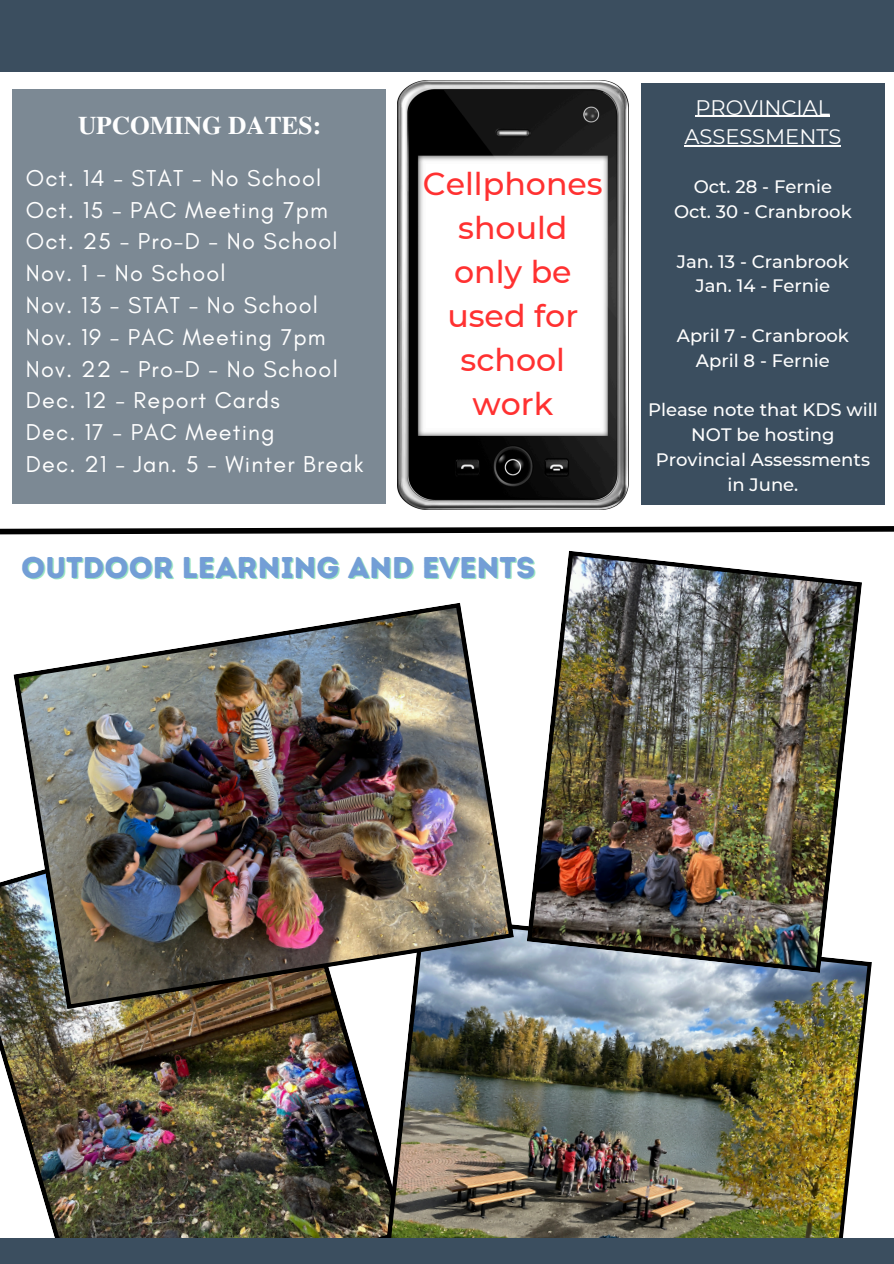
<style>
.page{position:relative;width:894px;height:1264px;background:#fff}
.page>*{position:absolute;margin:0;border:0;box-sizing:border-box;transform-origin:0 0}
.t1{font:500 31.65px/44px "Montserrat";color:#ff3131;text-align:center}
.t2{font:30px "Intro Rust Base";color:#739ed6}
.t3{font:700 25.35px "Te X Gyre Termes";color:#fff}
.t4{font:23.4px/31.8px "Glacial Indifference";letter-spacing:.05em;color:#fff}
.t5{font:21px/29.2px "Montserrat";color:#fefefe;text-align:center}
.t6{font:500 18px/24.8px "Montserrat";color:#fefefe;text-align:center}
</style>
<div class="page">
<div style="left:12px;top:89px;width:373px;height:415px;background:#7c8994"></div>
<div style="left:0;top:0;width:893px;height:71px;background:#3b4e5f"></div>
<img style="left:397px;top:80px;width:231px;height:429px">
<svg style="left:0;top:526px;width:893px;height:9px"></svg>
<img style="left:0;top:878px;width:385px;height:359px">
<img style="left:385px;top:924px;width:486px;height:313px">
<div style="left:0;top:1237px;width:893px;height:26px;background:#3b4e5f"></div>
<img style="left:13px;top:602px;width:500px;height:407px">
<img style="left:526px;top:550px;width:335px;height:422px">
<div style="left:641px;top:84px;width:243px;height:421px;background:#3b4e5f"></div>
<hr style="left:695px;top:116px;width:135px;height:1px;background:#fefefe">
<hr style="left:684px;top:145px;width:157px;height:1px;background:#fefefe">
<h2 class="t3" style="left:78px;top:106px;width:244px">UPCOMING DATES:</h2>
<h4 class="t4" style="left:26px;top:162px;width:339px">Oct. 14 - STAT - No School<br>Oct. 15 - PAC Meeting 7pm<br>Oct. 25 - Pro-D - No School<br>Nov. 1 - No School<br>Nov. 13 - STAT - No School<br>Nov. 19 - PAC Meeting 7pm<br>Nov. 22 - Pro-D - No School<br>Dec. 12 - Report Cards<br>Dec. 17 - PAC Meeting<br>Dec. 21 - Jan. 5 - Winter Break</h4>
<p class="t1" style="left:423px;top:162px;width:181px">Cellphones should only be used for school work</p>
<p class="t2" style="left:21px;top:549px;width:515px">OUTDOOR LEARNING AND EVENTS</p>
<p class="t5" style="left:684px;top:92px;width:158px">PROVINCIAL<br>ASSESSMENTS</p>
<p class="t6" style="left:693px;top:175px;width:140px">Oct. 28 - Fernie</p>
<p class="t6" style="left:673px;top:199px;width:179px">Oct. 30 - Cranbrook</p>
<p class="t6" style="left:676px;top:249px;width:173px">Jan. 13 - Cranbrook</p>
<h3 class="t6" style="left:695px;top:274px;width:136px">Jan. 14 - Fernie</h3>
<p class="t6" style="left:676px;top:323px;width:174px">April 7 - Cranbrook</p>
<p class="t6" style="left:695px;top:348px;width:136px">April 8 - Fernie</p>
<p class="t6" style="left:648px;top:397px;width:231px">Please note that KDS will<br>NOT be hosting<br>Provincial Assessments in June.</p>
</div>
